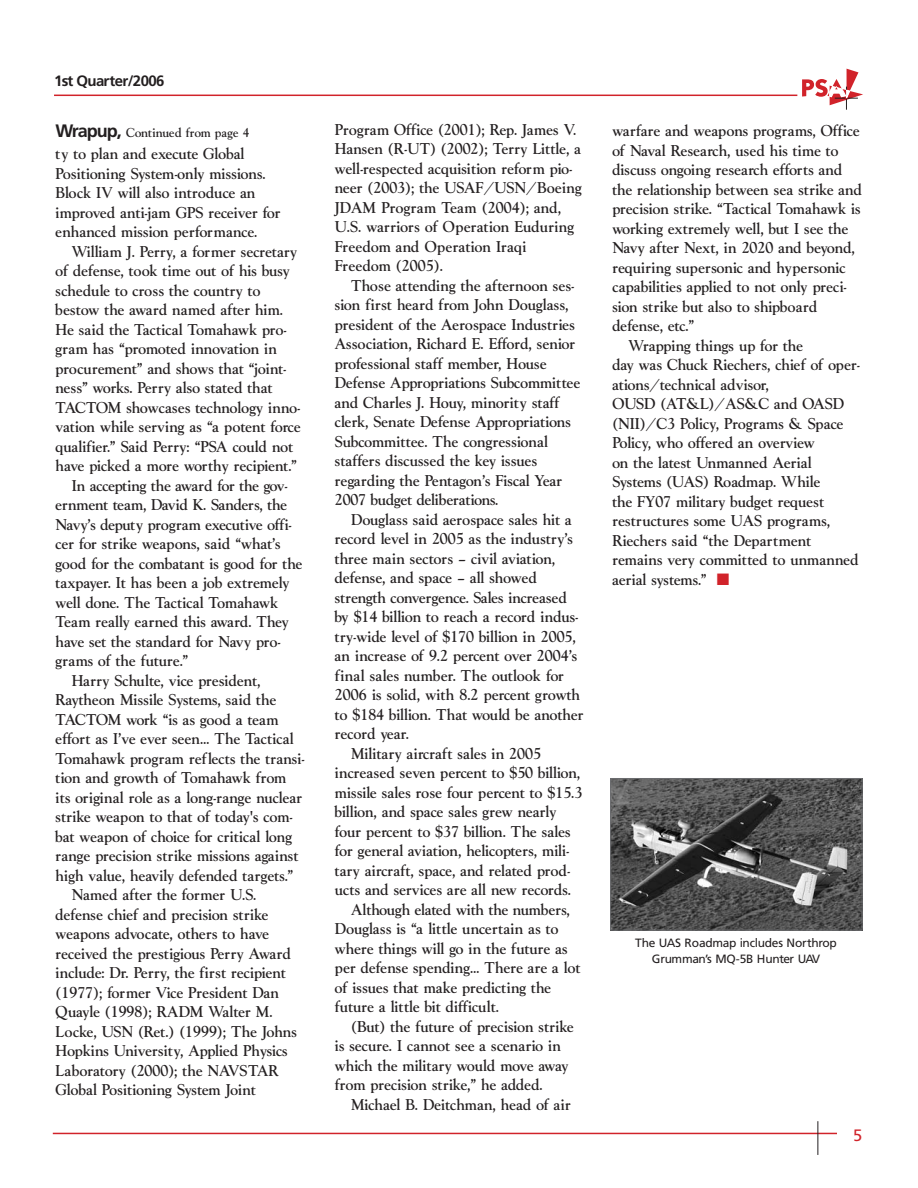
<style>
.page{position:relative;width:918px;height:1188px;background:#fff}
.page>*{position:absolute;margin:0;border:0;box-sizing:border-box;transform-origin:0 0}
.t1{font:16.5px/19.5px "Goudy Light DTC";color:#231f20}
.t2{font:16.5px "Goudy Light DTC";letter-spacing:.02em;color:#231f20}
.t3{font:16.5px "Frutiger";color:#d1232a}
.t4{font:700 15px "Frutiger";letter-spacing:-.04em;color:#231f20}
.t5{font:13.5px "Goudy Light DTC";letter-spacing:.015em;color:#231f20}
.t6{font:12px/15.8px "Frutiger";letter-spacing:-.02em;color:#231f20;text-align:center}
.s1{font-family:"Frutiger";font-weight:700;font-size:18px}
.s2{color:#d1232a}
</style>
<div class="page">
<hr style="left:53px;top:1133px;width:784px;height:1px;background:#d1232a">
<hr style="left:818px;top:1121px;width:1px;height:34px;background:#231f20">
<hr style="left:54px;top:95px;width:743px;height:1px;background:#d1232a">
<svg style="left:802px;top:69px;width:61px;height:41px"></svg>
<img style="left:612px;top:780px;width:248px;height:149px">
<div style="left:610px;top:778px;width:252px;height:153px;border:1px solid #6c6d70"></div>
<p class="t4" style="left:54px;top:74px;width:112px">1st Quarter/2006</p>
<p class="t1" style="left:335px;top:119px;width:248px">Program Office (2001); Rep. James V.<br>Hansen (R-UT) (2002); Terry Little, a well-respected acquisition reform pio&shy;neer (2003); the USAF/USN/Boeing<br>JDAM Program Team (2004); and,<br>U.S. warriors of Operation Euduring<br>Freedom and Operation Iraqi<br>Freedom (2005).</p>
<p class="t1" style="left:335px;top:275px;width:247px;text-indent:16px">Those attending the afternoon ses&shy;sion first heard from John Douglass, president of the Aerospace Industries Association, Richard E. Efford, senior professional staff member, House Defense Appropriations Subcommittee and Charles J. Houy, minority staff clerk, Senate Defense Appropriations Subcommittee. The congressional staffers discussed the key issues regarding the Pentagon’s Fiscal Year 2007 budget deliberations.</p>
<p class="t1" style="left:351px;top:509px;width:222px">Douglass said aerospace sales hit a</p>
<p class="t1" style="left:335px;top:529px;width:239px">record level in 2005 as the industry’s</p>
<p class="t1" style="left:335px;top:548px;width:222px">three main sectors – civil aviation,</p>
<p class="t1" style="left:335px;top:568px;width:203px">defense, and space – all showed</p>
<p class="t1" style="left:335px;top:587px;width:234px">strength convergence. Sales increased</p>
<p class="t1" style="left:335px;top:607px;width:245px">by $14 billion to reach a record indus-</p>
<p class="t1" style="left:335px;top:626px;width:242px">try-wide level of $170 billion in 2005,</p>
<p class="t1" style="left:335px;top:646px;width:244px">an increase of 9.2 percent over 2004’s</p>
<p class="t1" style="left:335px;top:665px;width:231px">final sales number. The outlook for</p>
<p class="t1" style="left:335px;top:685px;width:246px">2006 is solid, with 8.2 percent growth</p>
<p class="t1" style="left:335px;top:704px;width:250px">to $184 billion. That would be another</p>
<p class="t1" style="left:335px;top:724px;width:75px">record year.</p>
<p class="t1" style="left:351px;top:743px;width:191px">Military aircraft sales in 2005</p>
<p class="t1" style="left:335px;top:763px;width:247px">increased seven percent to $50 billion,</p>
<p class="t1" style="left:335px;top:782px;width:249px">missile sales rose four percent to $15.3</p>
<p class="t1" style="left:335px;top:802px;width:223px">billion, and space sales grew nearly</p>
<p class="t1" style="left:335px;top:821px;width:237px">four percent to $37 billion. The sales</p>
<p class="t1" style="left:335px;top:841px;width:236px">for general aviation, helicopters, mili-</p>
<p class="t1" style="left:335px;top:860px;width:237px">tary aircraft, space, and related prod-</p>
<p class="t1" style="left:335px;top:880px;width:238px">ucts and services are all new records.</p>
<p class="t1" style="left:351px;top:899px;width:220px">Although elated with the numbers,</p>
<p class="t1" style="left:335px;top:919px;width:225px">Douglass is “a little uncertain as to</p>
<p class="t1" style="left:335px;top:938px;width:234px">where things will go in the future as</p>
<p class="t1" style="left:335px;top:958px;width:247px">per defense spending… There are a lot</p>
<p class="t1" style="left:335px;top:977px;width:218px">of issues that make predicting the</p>
<p class="t1" style="left:335px;top:997px;width:165px">future a little bit difficult.</p>
<p class="t1" style="left:351px;top:1016px;width:224px">(But) the future of precision strike</p>
<p class="t1" style="left:335px;top:1036px;width:228px">is secure. I cannot see a scenario in</p>
<p class="t1" style="left:335px;top:1055px;width:235px">which the military would move away</p>
<p class="t1" style="left:335px;top:1075px;width:209px">from precision strike,” he added.</p>
<p class="t1" style="left:351px;top:1094px;width:221px">Michael B. Deitchman, head of air</p>
<p class="t5" style="left:56px;top:125px;width:195px"><span class="s1">Wrapup,</span> Continued from page 4</p>
<p class="t1" style="left:612px;top:121px;width:249px">warfare and weapons programs, Office</p>
<p class="t1" style="left:612px;top:140px;width:228px">of Naval Research, used his time to</p>
<p class="t1" style="left:612px;top:160px;width:231px">discuss ongoing research efforts and</p>
<p class="t1" style="left:612px;top:179px;width:251px">the relationship between sea strike and</p>
<p class="t1" style="left:612px;top:199px;width:250px">precision strike. “Tactical Tomahawk is</p>
<p class="t1" style="left:612px;top:218px;width:237px">working extremely well, but I see the</p>
<p class="t1" style="left:612px;top:238px;width:244px">Navy after Next, in 2020 and beyond,</p>
<p class="t1" style="left:612px;top:257px;width:235px">requiring supersonic and hypersonic</p>
<p class="t1" style="left:612px;top:277px;width:236px">capabilities applied to not only preci-</p>
<p class="t1" style="left:612px;top:296px;width:206px">sion strike but also to shipboard</p>
<p class="t1" style="left:612px;top:316px;width:83px">defense, etc.”</p>
<p class="t1" style="left:629px;top:335px;width:176px">Wrapping things up for the</p>
<p class="t1" style="left:612px;top:355px;width:249px">day was Chuck Riechers, chief of oper-</p>
<p class="t1" style="left:612px;top:374px;width:158px">ations/technical advisor,</p>
<p class="t1" style="left:612px;top:394px;width:233px">OUSD (AT&amp;L)/AS&amp;C and OASD</p>
<p class="t1" style="left:612px;top:413px;width:232px">(NII)/C3 Policy, Programs &amp; Space</p>
<p class="t1" style="left:612px;top:433px;width:204px">Policy, who offered an overview</p>
<p class="t1" style="left:612px;top:452px;width:201px">on the latest Unmanned Aerial</p>
<p class="t1" style="left:612px;top:472px;width:209px">Systems (UAS) Roadmap. While</p>
<p class="t1" style="left:612px;top:491px;width:213px">the FY07 military budget request</p>
<p class="t2" style="left:612px;top:511px;width:219px">restructures some UAS programs,</p>
<p class="t1" style="left:612px;top:530px;width:200px">Riechers said “the Department</p>
<p class="t1" style="left:612px;top:550px;width:248px">remains very committed to unmanned</p>
<p class="t1" style="left:612px;top:569px;width:118px">aerial systems.” <span class="s2">■</span></p>
<p class="t1" style="left:56px;top:144px;width:226px">ty to plan and execute Global<br>Positioning System-only missions.<br>Block IV will also introduce an improved anti-jam GPS receiver for enhanced mission performance.</p>
<p class="t1" style="left:72px;top:241px;width:227px">William J. Perry, a former secretary</p>
<p class="t1" style="left:56px;top:261px;width:236px">of defense, took time out of his busy</p>
<p class="t1" style="left:56px;top:280px;width:206px">schedule to cross the country to</p>
<p class="t1" style="left:56px;top:300px;width:229px">bestow the award named after him.</p>
<p class="t1" style="left:56px;top:319px;width:232px">He said the Tactical Tomahawk pro-</p>
<p class="t1" style="left:56px;top:339px;width:223px">gram has “promoted innovation in</p>
<p class="t1" style="left:56px;top:358px;width:232px">procurement” and shows that “joint-</p>
<p class="t1" style="left:56px;top:378px;width:218px">ness” works. Perry also stated that</p>
<p class="t1" style="left:56px;top:397px;width:246px">TACTOM showcases technology inno-</p>
<p class="t1" style="left:56px;top:417px;width:246px">vation while serving as “a potent force</p>
<p class="t1" style="left:56px;top:436px;width:239px">qualifier.” Said Perry: “PSA could not</p>
<p class="t1" style="left:56px;top:456px;width:243px">have picked a more worthy recipient.”</p>
<p class="t1" style="left:72px;top:475px;width:217px">In accepting the award for the gov-</p>
<p class="t1" style="left:56px;top:495px;width:233px">ernment team, David K. Sanders, the</p>
<p class="t1" style="left:56px;top:514px;width:238px">Navy’s deputy program executive offi-</p>
<p class="t1" style="left:56px;top:534px;width:226px">cer for strike weapons, said “what’s</p>
<p class="t1" style="left:56px;top:553px;width:248px">good for the combatant is good for the</p>
<p class="t1" style="left:56px;top:573px;width:235px">taxpayer. It has been a job extremely</p>
<p class="t1" style="left:56px;top:592px;width:224px">well done. The Tactical Tomahawk</p>
<p class="t1" style="left:56px;top:612px;width:235px">Team really earned this award. They</p>
<p class="t1" style="left:56px;top:631px;width:226px">have set the standard for Navy pro-</p>
<p class="t1" style="left:56px;top:651px;width:134px">grams of the future.”</p>
<p class="t1" style="left:72px;top:670px;width:190px">Harry Schulte, vice president,</p>
<p class="t1" style="left:56px;top:690px;width:222px">Raytheon Missile Systems, said the</p>
<p class="t1" style="left:56px;top:709px;width:224px">TACTOM work “is as good a team</p>
<p class="t1" style="left:56px;top:729px;width:239px">effort as I’ve ever seen… The Tactical</p>
<p class="t1" style="left:56px;top:748px;width:250px">Tomahawk program reflects the transi-</p>
<p class="t1" style="left:56px;top:768px;width:232px">tion and growth of Tomahawk from</p>
<p class="t1" style="left:56px;top:787px;width:248px">its original role as a long-range nuclear</p>
<p class="t1" style="left:56px;top:807px;width:239px">strike weapon to that of today's com-</p>
<p class="t1" style="left:56px;top:826px;width:238px">bat weapon of choice for critical long</p>
<p class="t1" style="left:56px;top:846px;width:244px">range precision strike missions against</p>
<p class="t1" style="left:56px;top:865px;width:239px">high value, heavily defended targets.”</p>
<p class="t1" style="left:72px;top:885px;width:186px">Named after the former U.S.</p>
<p class="t1" style="left:56px;top:904px;width:214px">defense chief and precision strike</p>
<p class="t1" style="left:56px;top:924px;width:215px">weapons advocate, others to have</p>
<p class="t1" style="left:56px;top:943px;width:237px">received the prestigious Perry Award</p>
<p class="t1" style="left:56px;top:963px;width:232px">include: Dr. Perry, the first recipient</p>
<p class="t1" style="left:56px;top:982px;width:225px">(1977); former Vice President Dan</p>
<p class="t1" style="left:56px;top:1002px;width:218px">Quayle (1998); RADM Walter M.</p>
<p class="t1" style="left:56px;top:1021px;width:243px">Locke, USN (Ret.) (1999); The Johns</p>
<p class="t1" style="left:56px;top:1041px;width:233px">Hopkins University, Applied Physics</p>
<p class="t1" style="left:56px;top:1060px;width:225px">Laboratory (2000); the NAVSTAR</p>
<p class="t1" style="left:56px;top:1080px;width:202px">Global Positioning System Joint</p>
<p class="t6" style="left:635px;top:936px;width:203px">The UAS Roadmap includes Northrop<br>Grumman’s MQ-5B Hunter UAV</p>
<p class="t3" style="left:853px;top:1129px;width:11px">5</p>
</div>
